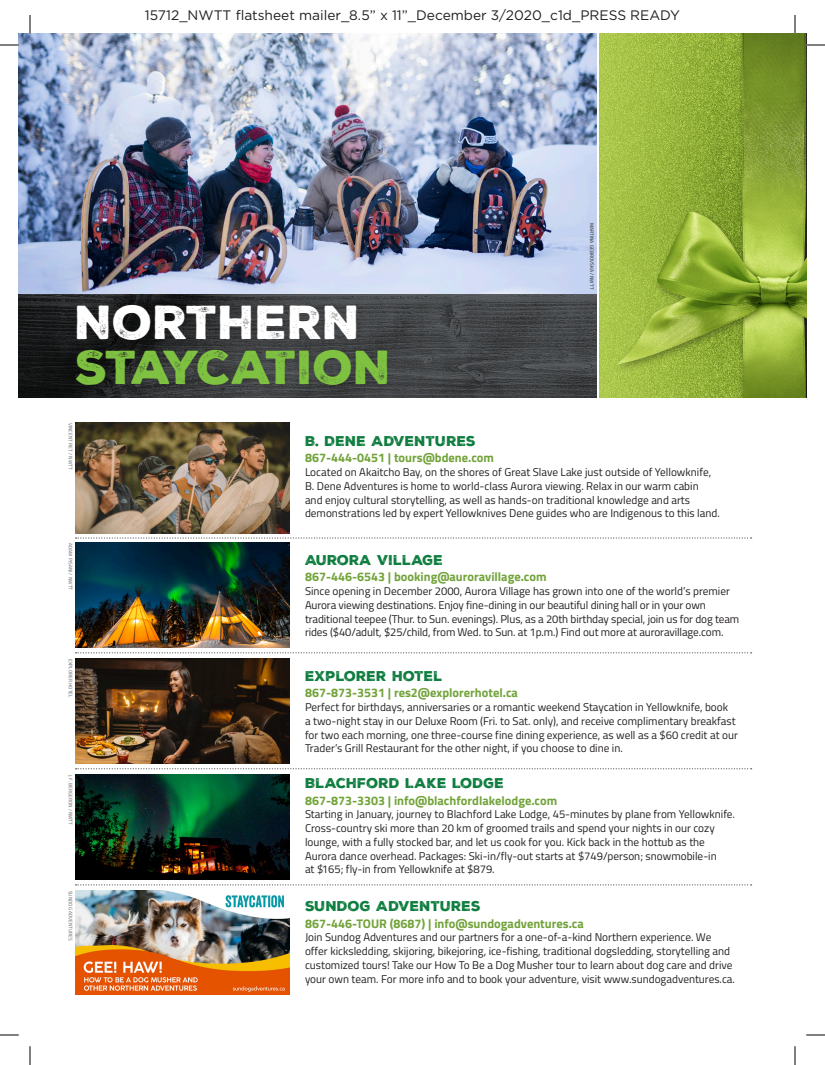
<style>
.page{position:relative;width:825px;height:1065px;background:#fff}
.page>*{position:absolute;margin:0;border:0;box-sizing:border-box;transform-origin:0 0}
.t1{font:46.12px/44.4px "Nexa Rust Sans Black 01";color:#7fc241}
.t2{font:13.75px "Nexa Rust Sans Black 01";color:#0d7c3e}
.t3{font:13.75px "Gotham";color:#231f20}
.t4{font:700 12.5px "Titillium";color:#72a33a}
.t5{font:11.25px/13.8px "Titillium";color:#231f20}
.t6{font:5px "Titillium";color:#636366}
.t7{font:5px "Titillium";letter-spacing:.01em;color:#231f20}
.s1{color:#fff}
</style>
<div class="page">
<img style="left:600px;top:34px;width:206px;height:364px">
<img style="left:19px;top:34px;width:578px;height:364px">
<div style="left:70px;top:299px;width:323px;height:92px;background:#231f20;opacity:.25"></div>
<img style="left:75px;top:423px;width:215px;height:110px">
<img style="left:75px;top:543px;width:215px;height:104px">
<img style="left:75px;top:659px;width:215px;height:104px">
<img style="left:75px;top:775px;width:215px;height:104px">
<img style="left:75px;top:891px;width:215px;height:104px">
<svg style="left:76px;top:884px;width:676px;height:2px"></svg>
<svg style="left:76px;top:768px;width:676px;height:1px"></svg>
<svg style="left:76px;top:652px;width:676px;height:1px"></svg>
<svg style="left:76px;top:537px;width:676px;height:2px"></svg>
<svg style="left:0;top:44px;width:19px;height:2px"></svg>
<svg style="left:806px;top:44px;width:19px;height:2px"></svg>
<svg style="left:0;top:1034px;width:19px;height:2px"></svg>
<svg style="left:806px;top:1034px;width:19px;height:2px"></svg>
<svg style="left:29px;top:15px;width:2px;height:19px"></svg>
<svg style="left:29px;top:1046px;width:2px;height:19px"></svg>
<svg style="left:794px;top:15px;width:2px;height:19px"></svg>
<svg style="left:794px;top:1046px;width:2px;height:19px"></svg>
<p class="t3" style="left:145px;top:7px;width:537px">15712_NWTT flatsheet mailer_8.5” x 11”_December 3/2020_c1d_PRESS READY</p>
<p class="t1" style="left:75px;top:301px;width:318px"><span class="s1">NORTHERN<br></span>STAYCATION</p>
<p class="t7" style="left:595px;top:223px;width:68px;rotate:90deg">MARTINA GEBROVSKA / NWTT</p>
<p class="t6" style="left:74px;top:423px;width:48px;rotate:90deg">VINCENT RET / NWTT</p>
<p class="t6" style="left:74px;top:543px;width:48px;rotate:90deg">ADAM PISANI / NWTT</p>
<p class="t6" style="left:74px;top:659px;width:40px;rotate:90deg">EXPLORER HOTEL</p>
<p class="t6" style="left:74px;top:775px;width:51px;rotate:90deg">J. F. BERGERON / NWTT</p>
<p class="t6" style="left:74px;top:891px;width:51px;rotate:90deg">SUNDOG ADVENTURES</p>
<p class="t2" style="left:305px;top:432px;width:172px">B. DENE ADVENTURES</p>
<p class="t4" style="left:305px;top:448px;width:191px">867-444-0451 | tours@bdene.com</p>
<p class="t5" style="left:305px;top:465px;width:416px">Located on Akaitcho Bay, on the shores of Great Slave Lake just outside of Yellowknife, B. Dene Adventures is home to world-class Aurora viewing. Relax in our warm cabin<br>and enjoy cultural storytelling, as well as hands-on traditional knowledge and arts demonstrations led by expert Yellowknives Dene guides who are Indigenous to this land.</p>
<p class="t2" style="left:305px;top:551px;width:140px">AURORA VILLAGE</p>
<p class="t4" style="left:305px;top:568px;width:243px">867-446-6543 | booking@auroravillage.com</p>
<p class="t5" style="left:305px;top:584px;width:436px">Since opening in December 2000, Aurora Village has grown into one of the world’s premier Aurora viewing destinations. Enjoy fine-dining in our beautiful dining hall or in your own traditional teepee (Thur. to Sun. evenings). Plus, as a 20th birthday special, join us for dog team rides ($40/adult, $25/child, from Wed. to Sun. at 1p.m.) Find out more at auroravillage.com.</p>
<p class="t2" style="left:305px;top:667px;width:139px">EXPLORER HOTEL</p>
<p class="t4" style="left:305px;top:684px;width:214px">867-873-3531 | res2@explorerhotel.ca</p>
<p class="t5" style="left:305px;top:700px;width:434px">Perfect for birthdays, anniversaries or a romantic weekend Staycation in Yellowknife, book<br>a two-night stay in our Deluxe Room (Fri. to Sat. only), and receive complimentary breakfast for two each morning, one three-course fine dining experience, as well as a $60 credit at our Trader’s Grill Restaurant for the other night, if you choose to dine in.</p>
<p class="t2" style="left:305px;top:774px;width:200px">BLACHFORD LAKE LODGE</p>
<p class="t4" style="left:305px;top:791px;width:254px">867-873-3303 | info@blachfordlakelodge.com</p>
<p class="t5" style="left:305px;top:807px;width:432px">Starting in January, journey to Blachford Lake Lodge, 45-minutes by plane from Yellowknife.<br>Cross-country ski more than 20 km of groomed trails and spend your nights in our cozy lounge, with a fully stocked bar, and let us cook for you. Kick back in the hottub as the Aurora dance overhead. Packages: Ski-in/fly-out starts at $749/person; snowmobile-in<br>at $165; fly-in from Yellowknife at $879.</p>
<p class="t2" style="left:305px;top:897px;width:177px">SUNDOG ADVENTURES</p>
<p class="t4" style="left:305px;top:914px;width:280px">867-446-TOUR (8687) | info@sundogadventures.ca</p>
<p class="t5" style="left:305px;top:930px;width:432px">Join Sundog Adventures and our partners for a one-of-a-kind Northern experience. We offer kicksledding, skijoring, bikejoring, ice-fishing, traditional dogsledding, storytelling and customized tours! Take our How To Be a Dog Musher tour to learn about dog care and drive your own team. For more info and to book your adventure, visit www.sundogadventures.ca.</p>
</div>
